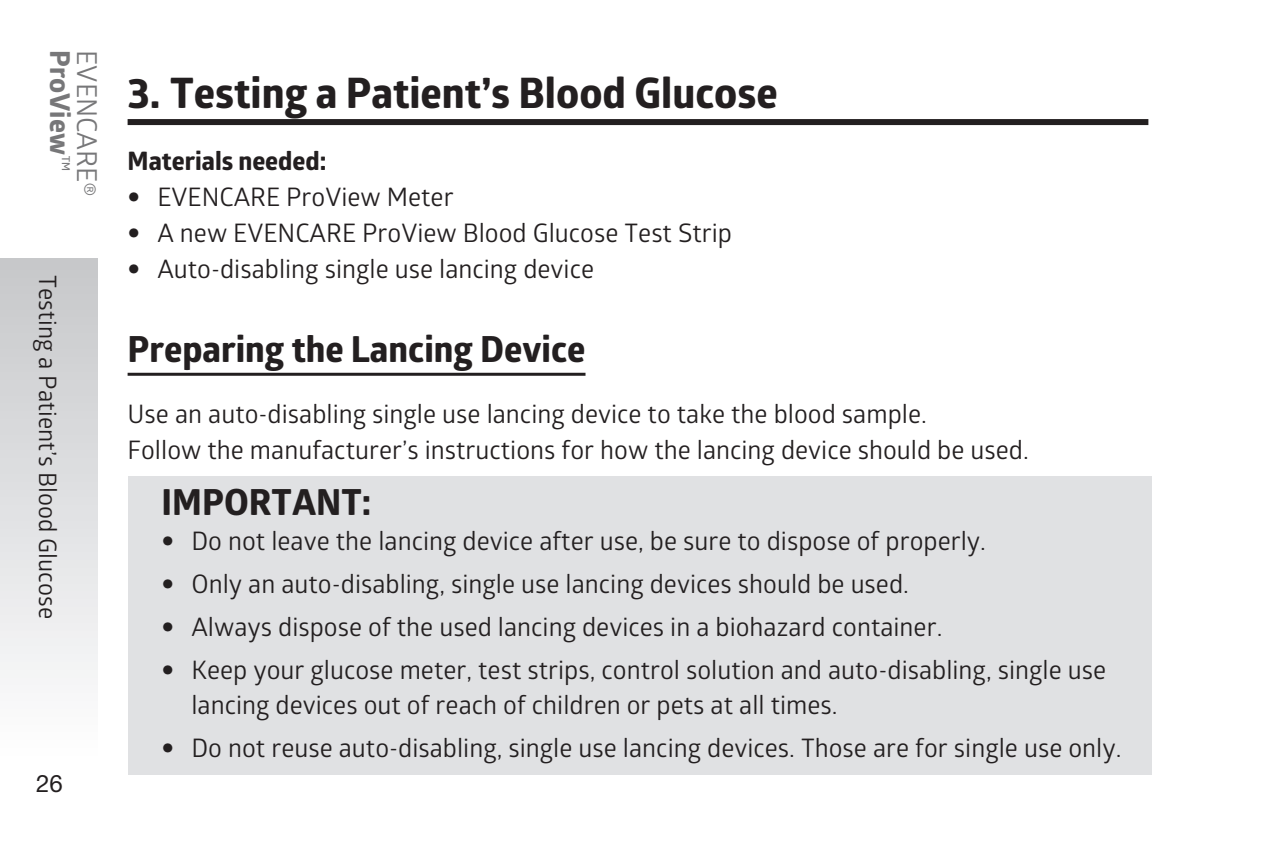
<style>
.page{position:relative;width:1276px;height:851px;background:#fff}
.page>*{position:absolute;margin:0;border:0;box-sizing:border-box;transform-origin:0 0}
.Headlines{font:700 42px "Globerx";color:#231f20}
.Subhead{font:700 36px "Globerx";color:#231f20}
.G1{font:700 36px "Globerx";color:#231f20}
.t1{font:27.3px "Glober";color:#777779}
.t2{font:700 27.3px "Globerx";color:#777779}
.Bullets_Body_Copy_In{font:25.5px/34.5px "Glober";color:#231f20}
.Body_Copy{font:25.5px/36px "Glober";color:#231f20}
.Bullets_Body_Copy{font:25.5px "Glober";color:#231f20}
.Body_Copy_Bold{font:700 25.5px "Globerx";color:#231f20}
.Side_Tag{font:24px "Glober";color:#231f20}
.t3{font:24px "Helvetica Neue LT Std";color:#231f20}
.s1{font-family:"Glober";font-weight:600}
.s2{font-family:"Helvetica Neue LT Std"}
</style>
<div class="page">
<div style="left:0;top:258px;width:98px;height:499px;background:linear-gradient(to bottom,#c5c7c9,#fdfdfe)"></div>
<div style="left:128px;top:475px;width:1023px;height:299px;background:#e0e1e3"></div>
<div style="left:128px;top:119px;width:1020px;height:6px;background:#231f20"></div>
<hr style="left:128px;top:372px;width:457px;height:3px;background:#231f20">
<p class="t2" style="left:80px;top:50px;width:123px;rotate:90deg">ProView<span class="s1">™</span></p>
<p class="t1" style="left:106px;top:50px;width:148px;rotate:90deg">EVENCARE®</p>
<p class="Side_Tag" style="left:65px;top:275px;width:345px;rotate:90deg">Testing a Patient’s Blood Glucose</p>
<p class="t3" style="left:36px;top:768px;width:28px">26</p>
<p class="Headlines" style="left:128px;top:63px;width:651px">3. Testing a Patient’s Blood Glucose</p>
<p class="Body_Copy_Bold" style="left:128px;top:142px;width:200px">Materials needed:</p>
<p class="Bullets_Body_Copy" style="left:128px;top:179px;width:327px"><span class="s2">•</span> EVENCARE ProView Meter</p>
<p class="Bullets_Body_Copy" style="left:128px;top:215px;width:606px"><span class="s2">•</span> A new EVENCARE ProView Blood Glucose Test Strip</p>
<p class="Bullets_Body_Copy" style="left:128px;top:251px;width:468px"><span class="s2">•</span> Auto-disabling single use lancing device</p>
<p class="Subhead" style="left:128px;top:323px;width:459px">Preparing the Lancing Device</p>
<p class="Body_Copy" style="left:128px;top:395px;width:902px">Use an auto-disabling single use lancing device to take the blood sample.<br>Follow the manufacturer’s instructions for how the lancing device should be used.</p>
<p class="G1" style="left:162px;top:476px;width:211px">IMPORTANT:</p>
<p class="Bullets_Body_Copy_In" style="left:162px;top:522px;width:826px"><span class="s2">•</span> Do not leave the lancing device after use, be sure to dispose of properly.</p>
<p class="Bullets_Body_Copy_In" style="left:162px;top:565px;width:749px"><span class="s2">•</span> Only an auto-disabling, single use lancing devices should be used.</p>
<p class="Bullets_Body_Copy_In" style="left:162px;top:608px;width:782px"><span class="s2">•</span> Always dispose of the used lancing devices in a biohazard container.</p>
<p class="Bullets_Body_Copy_In" style="left:191px;top:651px;width:916px;text-indent:-30px"><span class="s2">•</span> Keep your glucose meter, test strips, control solution and auto-disabling, single use lancing devices out of reach of children or pets at all times.</p>
<p class="Bullets_Body_Copy_In" style="left:162px;top:729px;width:961px"><span class="s2">•</span> Do not reuse auto-disabling, single use lancing devices. Those are for single use only.</p>
</div>
